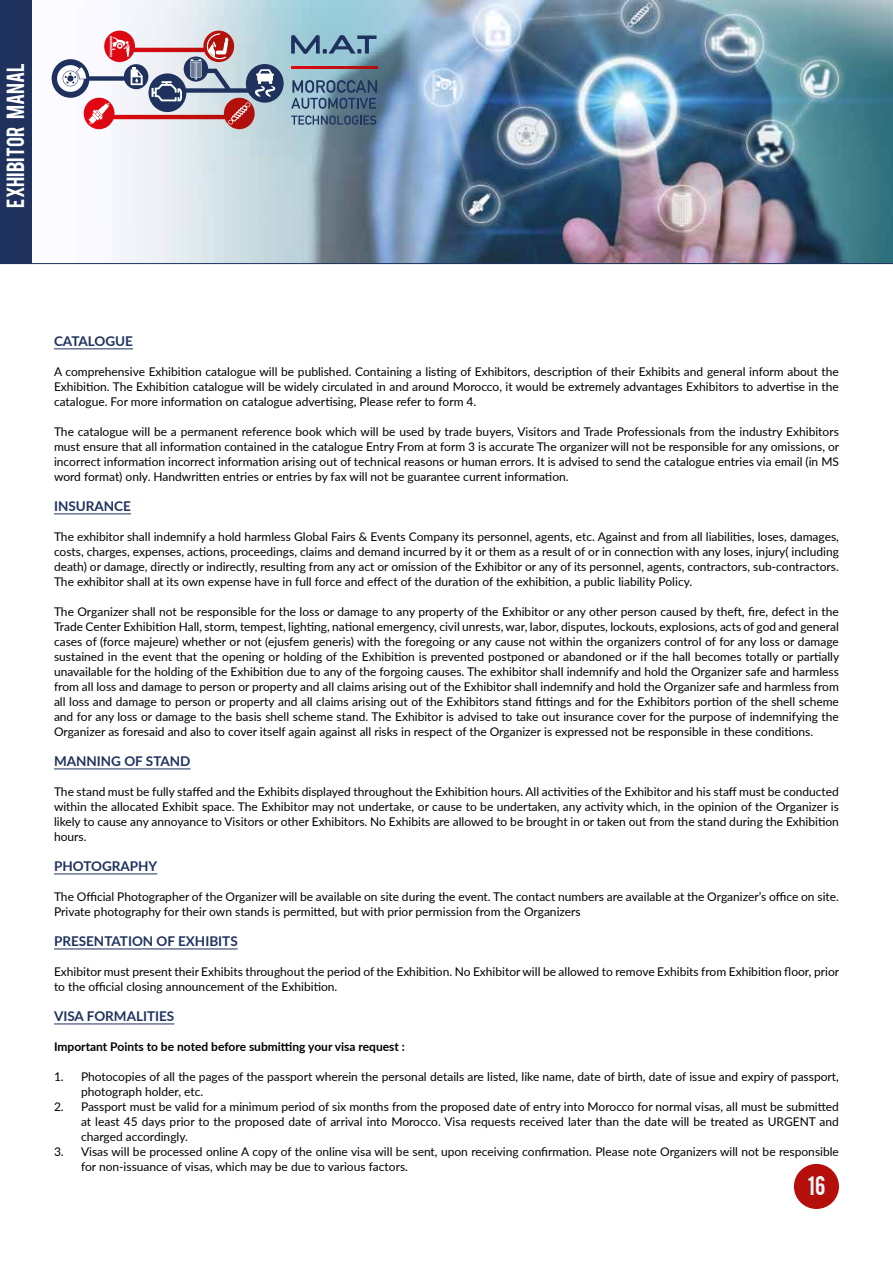
<style>
.page{position:relative;width:893px;height:1263px;background:#fff}
.page>*{position:absolute;margin:0;border:0;box-sizing:border-box;transform-origin:0 0}
.t1{font:21px "Bebas";color:#e8f5f9}
.t2{font:19.5px "Bebas";color:#fff}
.t3{font:700 13.5px "Lato";color:#1e325d}
.t4{font:12px/15px "Lato";color:#000;text-align:justify}
.t5{font:700 12px "Lato";color:#000}
</style>
<div class="page">
<img style="left:31px;top:0;width:862px;height:263px">
<div style="left:0;top:0;width:31px;height:264px;background:#1e325d"></div>
<hr style="left:0;top:263px;width:893px;height:1px;background:#1e325d">
<svg style="left:52px;top:31px;width:232px;height:98px"></svg>
<svg style="left:291px;top:80px;width:86px;height:29px;background:#5b7891"></svg>
<svg style="left:291px;top:115px;width:85px;height:10px"></svg>
<svg style="left:291px;top:35px;width:85px;height:19px;background:#6a8ea8"></svg>
<svg style="left:291px;top:66px;width:86px;height:2px"></svg>
<div style="left:794px;top:1164px;width:45px;height:45px;background:#b50f0c;border-radius:50%"></div>
<hr style="left:54px;top:348px;width:79px;height:1px;background:#1e325d">
<hr style="left:54px;top:513px;width:77px;height:1px;background:#1e325d">
<hr style="left:54px;top:768px;width:137px;height:1px;background:#1e325d">
<hr style="left:54px;top:873px;width:103px;height:1px;background:#1e325d">
<hr style="left:54px;top:948px;width:184px;height:1px;background:#1e325d">
<hr style="left:54px;top:1023px;width:120px;height:1px;background:#1e325d">
<h2 class="t2" style="left:1px;top:208px;width:146px;rotate:-90deg">EXHIBITOR MANAL</h2>
<p class="t3" style="left:54px;top:331px;width:81px">CATALOGUE</p>
<p class="t4" style="left:54px;top:363px;width:786px">A comprehensive Exhibition catalogue will be published. Containing a listing of Exhibitors, description of their Exhibits and general inform about the Exhibition. The Exhibition catalogue will be widely circulated in and around Morocco, it would be extremely advantages Exhibitors to advertise in the catalogue. For more information on catalogue advertising, Please refer to form 4.</p>
<p class="t4" style="left:54px;top:423px;width:787px">The catalogue will be a permanent reference book which will be used by trade buyers, Visitors and Trade Professionals from the industry Exhibitors must ensure that all information contained in the catalogue Entry From at form 3 is accurate The organizer will not be responsible for any omissions, or incorrect information incorrect information arising out of technical reasons or human errors. It is advised to send the catalogue entries via email (in MS word format) only. Handwritten entries or entries by fax will not be guarantee current information.</p>
<p class="t3" style="left:54px;top:496px;width:78px">INSURANCE</p>
<p class="t4" style="left:54px;top:528px;width:786px">The exhibitor shall indemnify a hold harmless Global Fairs &amp; Events Company its personnel, agents, etc. Against and from all liabilities, loses, damages, costs, charges, expenses, actions, proceedings, claims and demand incurred by it or them as a result of or in connection with any loses, injury( including death) or damage, directly or indirectly, resulting from any act or omission of the Exhibitor or any of its personnel, agents, contractors, sub-contractors.<br>The exhibitor shall at its own expense have in full force and effect of the duration of the exhibition, a public liability Policy.</p>
<p class="t4" style="left:54px;top:603px;width:787px">The Organizer shall not be responsible for the loss or damage to any property of the Exhibitor or any other person caused by theft, fire, defect in the Trade Center Exhibition Hall, storm, tempest, lighting, national emergency, civil unrests, war, labor, disputes, lockouts, explosions, acts of god and general cases of (force majeure) whether or not (ejusfem generis) with the foregoing or any cause not within the organizers control of for any loss or damage sustained in the event that the opening or holding of the Exhibition is prevented postponed or abandoned or if the hall becomes totally or partially unavailable for the holding of the Exhibition due to any of the forgoing causes. The exhibitor shall indemnify and hold the Organizer safe and harmless from all loss and damage to person or property and all claims arising out of the Exhibitor shall indemnify and hold the Organizer safe and harmless from all loss and damage to person or property and all claims arising out of the Exhibitors stand fittings and for the Exhibitors portion of the shell scheme and for any loss or damage to the basis shell scheme stand. The Exhibitor is advised to take out insurance cover for the purpose of indemnifying the Organizer as foresaid and also to cover itself again against all risks in respect of the Organizer is expressed not be responsible in these conditions.</p>
<p class="t3" style="left:54px;top:751px;width:138px">MANNING OF STAND</p>
<p class="t4" style="left:54px;top:783px;width:786px">The stand must be fully staffed and the Exhibits displayed throughout the Exhibition hours. All activities of the Exhibitor and his staff must be conducted within the allocated Exhibit space. The Exhibitor may not undertake, or cause to be undertaken, any activity which, in the opinion of the Organizer is likely to cause any annoyance to Visitors or other Exhibitors. No Exhibits are allowed to be brought in or taken out from the stand during the Exhibition hours.</p>
<p class="t3" style="left:54px;top:856px;width:105px">PHOTOGRAPHY</p>
<p class="t4" style="left:54px;top:888px;width:786px">The Official Photographer of the Organizer will be available on site during the event. The contact numbers are available at the Organizer’s office on site.<br>Private photography for their own stands is permitted, but with prior permission from the Organizers</p>
<p class="t3" style="left:54px;top:931px;width:185px">PRESENTATION OF EXHIBITS</p>
<p class="t4" style="left:54px;top:963px;width:787px">Exhibitor must present their Exhibits throughout the period of the Exhibition. No Exhibitor will be allowed to remove Exhibits from Exhibition floor, prior to the official closing announcement of the Exhibition.</p>
<p class="t3" style="left:54px;top:1006px;width:122px">VISA FORMALITIES</p>
<p class="t5" style="left:54px;top:1038px;width:352px">Important Points to be noted before submitting your visa request :</p>
<p class="t4" style="left:81px;top:1068px;width:759px;text-indent:-27px">1. Photocopies of all the pages of the passport wherein the personal details are listed, like name, date of birth, date of issue and expiry of passport, photograph holder, etc.</p>
<p class="t4" style="left:81px;top:1098px;width:759px;text-indent:-27px">2. Passport must be valid for a minimum period of six months from the proposed date of entry into Morocco for normal visas, all must be submitted at least 45 days prior to the proposed date of arrival into Morocco. Visa requests received later than the date will be treated as URGENT and charged accordingly.</p>
<p class="t4" style="left:81px;top:1143px;width:759px;text-indent:-27px">3. Visas will be processed online A copy of the online visa will be sent, upon receiving confirmation. Please note Organizers will not be responsible for non-issuance of visas, which may be due to various factors.</p>
<h1 class="t1" style="left:807px;top:1170px;width:20px">16</h1>
</div>
